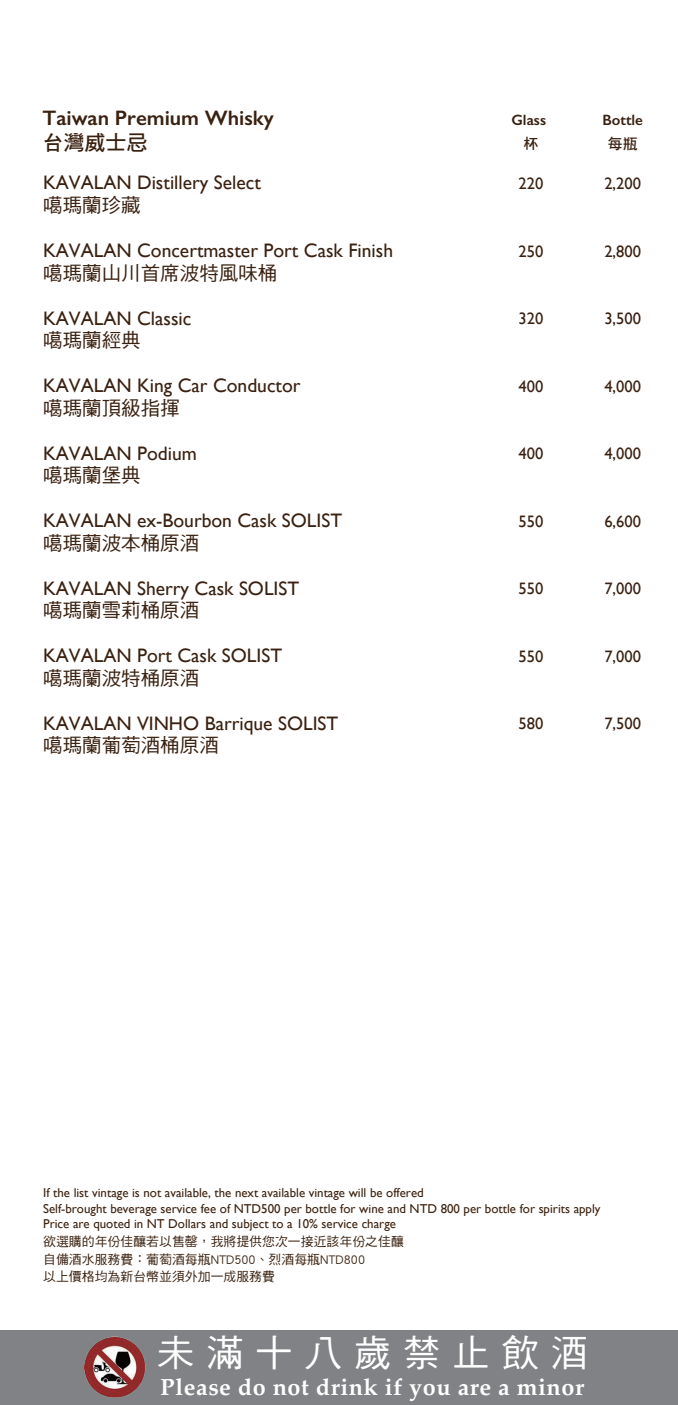
<style>
.page{position:relative;width:678px;height:1405px;background:#fff}
.page>*{position:absolute;margin:0;border:0;box-sizing:border-box;transform-origin:0 0}
.t1{font:37.2px "DF Hei Std W5";letter-spacing:.325em;color:#fff}
.t2{font:700 23.4px "Palatino";letter-spacing:.025em;color:#fff}
.t3{font:600 21px "Gill Sans";color:#3a2111}
.t4{font:21px "DF Hei Std W7";color:#3a2111}
.t5{font:19.5px "Gill Sans";color:#3a2111}
.t6{font:19.5px "DF Hei Std W5";color:#3a2111}
.t7{font:16.5px "Gill Sans";color:#3a2111}
.t8{font:600 15px "Gill Sans";color:#3a2111}
.t9{font:15px "DF Hei Std W7";color:#3a2111}
.t10{font:12.9px/15.5px "Gill Sans";color:#3c2311}
.t11{font:12.9px/17.7px "DF Hei Std W5";color:#3c2311}
</style>
<div class="page">
<div style="left:0;top:1330px;width:677px;height:74px;background:#808285"></div>
<h3 class="t3" style="left:42px;top:105px;width:233px">Taiwan Premium Whisky</h3>
<h3 class="t4" style="left:42px;top:131px;width:106px">台灣威士忌</h3>
<h3 class="t5" style="left:43px;top:171px;width:219px">KAVALAN Distillery Select</h3>
<h3 class="t6" style="left:43px;top:194px;width:99px">噶瑪蘭珍藏</h3>
<h3 class="t5" style="left:43px;top:239px;width:351px">KAVALAN Concertmaster Port Cask Finish</h3>
<h3 class="t6" style="left:43px;top:262px;width:236px">噶瑪蘭山川首席波特風味桶</h3>
<h3 class="t5" style="left:43px;top:306px;width:150px">KAVALAN Classic</h3>
<h3 class="t6" style="left:43px;top:329px;width:99px">噶瑪蘭經典</h3>
<h3 class="t5" style="left:43px;top:374px;width:259px">KAVALAN King Car Conductor</h3>
<h3 class="t6" style="left:43px;top:397px;width:138px">噶瑪蘭頂級指揮</h3>
<h3 class="t5" style="left:43px;top:441px;width:155px">KAVALAN Podium</h3>
<h3 class="t6" style="left:43px;top:464px;width:99px">噶瑪蘭堡典</h3>
<h3 class="t5" style="left:43px;top:509px;width:300px">KAVALAN ex-Bourbon Cask SOLIST</h3>
<h3 class="t6" style="left:43px;top:532px;width:158px">噶瑪蘭波本桶原酒</h3>
<h3 class="t5" style="left:43px;top:576px;width:257px">KAVALAN Sherry Cask SOLIST</h3>
<h3 class="t6" style="left:43px;top:599px;width:158px">噶瑪蘭雪莉桶原酒</h3>
<h3 class="t5" style="left:43px;top:644px;width:240px">KAVALAN Port Cask SOLIST</h3>
<h3 class="t6" style="left:43px;top:667px;width:158px">噶瑪蘭波特桶原酒</h3>
<h3 class="t5" style="left:43px;top:711px;width:296px">KAVALAN VINHO Barrique SOLIST</h3>
<h3 class="t6" style="left:43px;top:734px;width:177px">噶瑪蘭葡萄酒桶原酒</h3>
<p class="t8" style="left:511px;top:110px;width:36px">Glass</p>
<p class="t9" style="left:523px;top:135px;width:16px">杯</p>
<p class="t8" style="left:602px;top:110px;width:42px">Bottle</p>
<p class="t9" style="left:607px;top:135px;width:31px">每瓶</p>
<p class="t7" style="left:518px;top:174px;width:26px">220</p>
<p class="t7" style="left:604px;top:174px;width:38px">2,200</p>
<p class="t7" style="left:518px;top:241px;width:26px">250</p>
<p class="t7" style="left:604px;top:241px;width:38px">2,800</p>
<p class="t7" style="left:518px;top:309px;width:26px">320</p>
<p class="t7" style="left:604px;top:309px;width:38px">3,500</p>
<p class="t7" style="left:518px;top:376px;width:26px">400</p>
<p class="t7" style="left:604px;top:376px;width:38px">4,000</p>
<p class="t7" style="left:518px;top:444px;width:26px">400</p>
<p class="t7" style="left:604px;top:444px;width:38px">4,000</p>
<p class="t7" style="left:518px;top:511px;width:26px">550</p>
<p class="t7" style="left:604px;top:511px;width:38px">6,600</p>
<p class="t7" style="left:518px;top:579px;width:26px">550</p>
<p class="t7" style="left:604px;top:579px;width:38px">7,000</p>
<p class="t7" style="left:518px;top:646px;width:26px">550</p>
<p class="t7" style="left:604px;top:646px;width:38px">7,000</p>
<p class="t7" style="left:518px;top:714px;width:26px">580</p>
<p class="t7" style="left:604px;top:714px;width:38px">7,500</p>
<p class="t10" style="left:43px;top:1185px;width:558px">If the list vintage is not available, the next available vintage will be offered<br>Self-brought beverage service fee of NTD500 per bottle for wine and NTD 800 per bottle for spirits apply<br>Price are quoted in NT Dollars and subject to a 10% service charge</p>
<p class="t11" style="left:43px;top:1232px;width:362px">欲選購的年份佳釀若以售罄，我將提供您次一接近該年份之佳釀自備酒水服務費：葡萄酒每瓶NTD500、烈酒每瓶NTD800<br>以上價格均為新台幣並須外加一成服務費</p>
<h1 class="t1" style="left:157px;top:1332px;width:432px">未滿十八歲禁止飲酒</h1>
<h2 class="t2" style="left:160px;top:1366px;width:424px">Please do not drink if you are a minor</h2>
</div>
